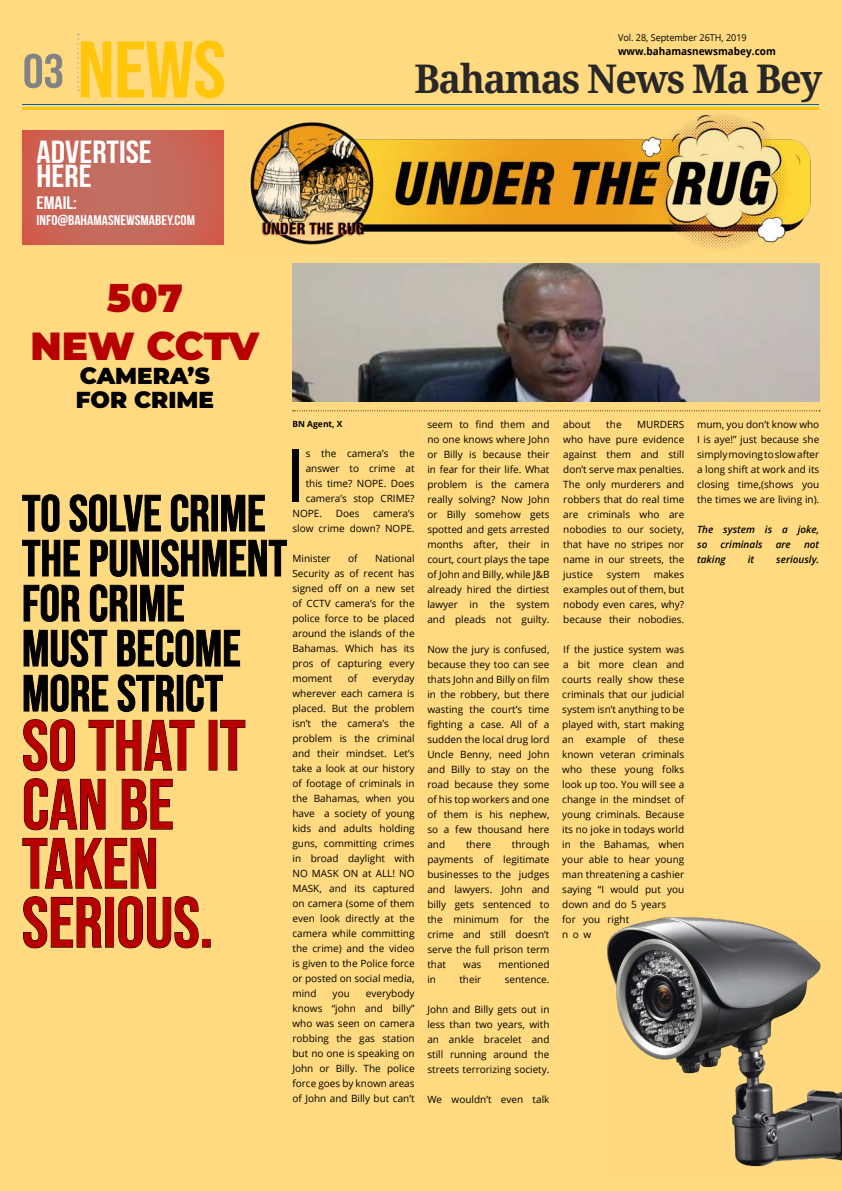
<style>
.page{position:relative;width:842px;height:1191px;background:#ffda80}
.page>*{position:absolute;margin:0;border:0;box-sizing:border-box;transform-origin:0 0}
.t1{font:80px "Bebas Neue";color:#ffc60b;scale:1.1 1}
.t2{font:73px "Open Sans";color:#000}
.t3{font:71px/59px "Bebas Neue";color:#b80000}
.t4{font:51px/45px "Bebas Neue";color:#000}
.t5{font:700 39.5px "Droid Serif";letter-spacing:-.04em;color:#292829;scale:.96 1}
.t6{font:900 39px/48px "Montserrat";letter-spacing:-.005em;color:#b80000;text-align:center}
.t7{font:700 32px/24px "Bebas Neue";color:#fff;scale:1.1 1}
.t8{font:900 23px/24px "Montserrat";color:#000}
.t9{font:700 18px "Bebas Neue";color:#fff;scale:1.1 1}
.t10{font:700 14px "Bebas Neue";color:#fff;scale:1.1 1}
.t11{font:700 10.5px "Open Sans";color:#000;scale:.95 1}
.t12{font:10px/15px "Open Sans";color:#000;text-align:justify}
.t13{font:italic 600 10px/15px "Open Sans";color:#000}
.t14{font:9.5px "Open Sans";color:#000;scale:.95 1}
.t15{font:700 8.5px "Open Sans";color:#000}
.s1{font-size:48px;color:#808285}
</style>
<div class="page">
<hr style="left:23px;top:107px;width:796px;height:2px;background:#ffc60b">
<hr style="left:23px;top:104px;width:796px;height:1px;background:#0062af">
<svg style="left:77px;top:34px;width:2px;height:57px"></svg>
<svg style="left:293px;top:410px;width:527px;height:1px"></svg>
<img style="left:224px;top:109px;width:595px;height:142px">
<svg style="left:23px;top:131px;width:201px;height:114px;background:#c76759"></svg>
<svg style="left:22px;top:494px;width:38px;height:38px"></svg>
<svg style="left:70px;top:494px;width:91px;height:38px"></svg>
<svg style="left:171px;top:494px;width:38px;height:38px"></svg>
<svg style="left:221px;top:495px;width:44px;height:36px"></svg>
<svg style="left:22px;top:540px;width:58px;height:36px"></svg>
<svg style="left:90px;top:540px;width:59px;height:37px"></svg>
<svg style="left:161px;top:539px;width:126px;height:38px"></svg>
<svg style="left:24px;top:584px;width:56px;height:38px"></svg>
<svg style="left:90px;top:584px;width:38px;height:38px"></svg>
<svg style="left:140px;top:585px;width:44px;height:36px"></svg>
<svg style="left:24px;top:629px;width:83px;height:38px"></svg>
<svg style="left:117px;top:629px;width:123px;height:38px"></svg>
<svg style="left:24px;top:674px;width:84px;height:38px"></svg>
<svg style="left:118px;top:674px;width:56px;height:38px"></svg>
<svg style="left:186px;top:674px;width:37px;height:38px"></svg>
<svg style="left:23px;top:719px;width:52px;height:52px"></svg>
<svg style="left:88px;top:720px;width:106px;height:50px"></svg>
<svg style="left:220px;top:720px;width:25px;height:50px"></svg>
<svg style="left:24px;top:778px;width:82px;height:52px"></svg>
<svg style="left:122px;top:779px;width:51px;height:50px"></svg>
<svg style="left:22px;top:838px;width:134px;height:50px"></svg>
<svg style="left:23px;top:896px;width:79px;height:52px"></svg>
<svg style="left:118px;top:896px;width:81px;height:52px"></svg>
<div style="left:203px;top:939px;width:7px;height:8px;border:1px solid #000"></div>
<img style="left:292px;top:264px;width:527px;height:137px">
<img style="left:607px;top:917px;width:235px;height:250px">
<h1 class="t1" style="left:23px;top:24px;width:186px"><span class="s1">03</span> NEWS</h1>
<h3 class="t7" style="left:37px;top:139px;width:106px">ADVERTISE<br>HERE</h3>
<h3 class="t9" style="left:37px;top:192px;width:38px">EMAIL:</h3>
<h3 class="t10" style="left:37px;top:213px;width:145px">INFO@BAHAMASNEWSMABEY.COM</h3>
<h3 class="t6" style="left:31px;top:272px;width:230px">507<br>NEW CCTV</h3>
<h3 class="t8" style="left:76px;top:362px;width:139px">CAMERA’S<br>FOR CRIME</h3>
<p class="t14" style="left:618px;top:31px;width:137px">Vol. 28, September 26TH, 2019</p>
<p class="t11" style="left:618px;top:44px;width:168px">www.bahamasnewsmabey.com</p>
<h3 class="t5" style="left:415px;top:51px;width:426px">Bahamas News Ma Bey</h3>
<p class="t15" style="left:292px;top:418px;width:52px">BN Agent, X</p>
<h2 class="t2" style="left:285px;top:425px;width:22px">I</h2>
<p class="t12" style="left:306px;top:445px;width:110px">s the camera’s the</p>
<p class="t12" style="left:306px;top:460px;width:110px">answer to crime at</p>
<p class="t12" style="left:306px;top:475px;width:110px">this time? NOPE. Does</p>
<p class="t12" style="left:306px;top:490px;width:110px">camera’s stop CRIME?</p>
<p class="t12" style="left:292px;top:505px;width:31px">NOPE.</p>
<p class="t12" style="left:336px;top:505px;width:25px">Does</p>
<h3 class="t4" style="left:22px;top:490px;width:267px">TO SOLVE CRIME<br>THE PUNISHMENT<br>FOR CRIME<br>MUST BECOME<br>MORE STRICT</h3>
<h3 class="t3" style="left:22px;top:715px;width:225px">So THAT IT<br>CAN BE<br>TAKEN<br>SERIOUS.</h3>
<p class="t12" style="left:292px;top:505px;width:124px;text-align:right">camera’s<br>slow crime down? NOPE.</p>
<p class="t12" style="left:292px;top:550px;width:40px">Minister</p>
<p class="t12" style="left:348px;top:550px;width:11px">of</p>
<p class="t12" style="left:292px;top:550px;width:124px;text-indent:83px">National Security as of recent has signed off on a new set of CCTV camera’s for the police force to be placed around the islands of the Bahamas. Which has its pros of capturing every moment</p>
<p class="t12" style="left:348px;top:670px;width:11px">of</p>
<p class="t12" style="left:292px;top:670px;width:124px;text-indent:80px">everyday wherever each camera is placed. But the problem isn’t the camera’s the problem is the criminal and their mindset. Let’s take a look at our history of footage of criminals in the Bahamas, when you have a society of young kids and adults holding guns, committing crimes in broad daylight with NO MASK ON at ALL! NO MASK, and its captured on camera (some of them even look directly at the camera while committing the crime) and the video is given to the Police force or posted on social media, mind</p>
<p class="t12" style="left:292px;top:985px;width:124px;text-indent:73px">everybody knows “john and billy” who was seen on camera robbing the gas station but no one is speaking on John or Billy. The police force goes by known areas of John and Billy but can’t</p>
<p class="t12" style="left:333px;top:985px;width:19px">you</p>
<p class="t12" style="left:427px;top:417px;width:124px">seem to find them and no one knows where John or Billy is because their in fear for their life. What problem is the camera really solving? Now John or Billy somehow gets spotted and gets arrested months after, their in court, court plays the tape of John and Billy, while J&amp;B already hired the dirtiest lawyer in the system and pleads not guilty.</p>
<p class="t12" style="left:427px;top:642px;width:124px">Now the jury is confused, because they too can see thats John and Billy on film in the robbery, but there wasting the court’s time fighting a case. All of a sudden the local drug lord Uncle Benny, need John and Billy to stay on the road because they some of his top workers and one of them is his nephew, so a few thousand here and</p>
<p class="t12" style="left:427px;top:837px;width:124px;text-indent:85px">through payments of legitimate businesses to the judges and lawyers. John and billy gets sentenced to the minimum for the crime and still doesn’t serve the full prison term that</p>
<p class="t12" style="left:466px;top:837px;width:26px">there</p>
<p class="t12" style="left:463px;top:957px;width:20px">was</p>
<p class="t12" style="left:498px;top:957px;width:53px">mentioned</p>
<p class="t12" style="left:427px;top:972px;width:10px">in</p>
<p class="t12" style="left:459px;top:972px;width:23px">their</p>
<p class="t12" style="left:505px;top:972px;width:46px">sentence.</p>
<p class="t12" style="left:427px;top:1002px;width:124px">John and Billy gets out in less than two years, with an ankle bracelet and still running around the streets terrorizing society.</p>
<p class="t12" style="left:427px;top:1092px;width:124px">We wouldn’t even talk</p>
<p class="t12" style="left:563px;top:417px;width:29px">about</p>
<p class="t12" style="left:606px;top:417px;width:17px">the</p>
<p class="t12" style="left:563px;top:417px;width:123px;text-indent:74px">MURDERS who have pure evidence against them and still don’t serve max penalties.<br>The only murderers and robbers that do real time are criminals who are nobodies to our society, that have no stripes nor name in our streets, the justice</p>
<p class="t12" style="left:563px;top:567px;width:123px;text-indent:91px">makes examples out of them, but nobody even cares, why? because their nobodies.</p>
<p class="t12" style="left:562px;top:642px;width:124px;text-align:left">If the justice system was a bit more clean and courts really show these criminals that our judicial system isn’t anything to be played with, start making an example of these known veteran criminals who these young folks look up too. You will see a change in the mindset of young criminals. Because its no joke in todays world in the Bahamas, when your able to hear young man threatening a cashier saying “I would put you down and do 5 years<br>for you right<br>now</p>
<p class="t12" style="left:607px;top:567px;width:35px">system</p>
<p class="t12" style="left:697px;top:417px;width:124px">mum, you don’t know who I is aye!” just because she simply moving to slow after a long shift at work and its closing time,(shows you the times we are living in).</p>
<p class="t13" style="left:697px;top:522px;width:124px">The system is a joke, so</p>
<p class="t13" style="left:720px;top:537px;width:44px">criminals</p>
<p class="t13" style="left:776px;top:537px;width:17px">are</p>
<p class="t13" style="left:804px;top:537px;width:17px">not</p>
<p class="t13" style="left:697px;top:552px;width:30px">taking</p>
<p class="t13" style="left:748px;top:552px;width:8px">it</p>
<p class="t13" style="left:776px;top:552px;width:45px">seriously.</p>
</div>
